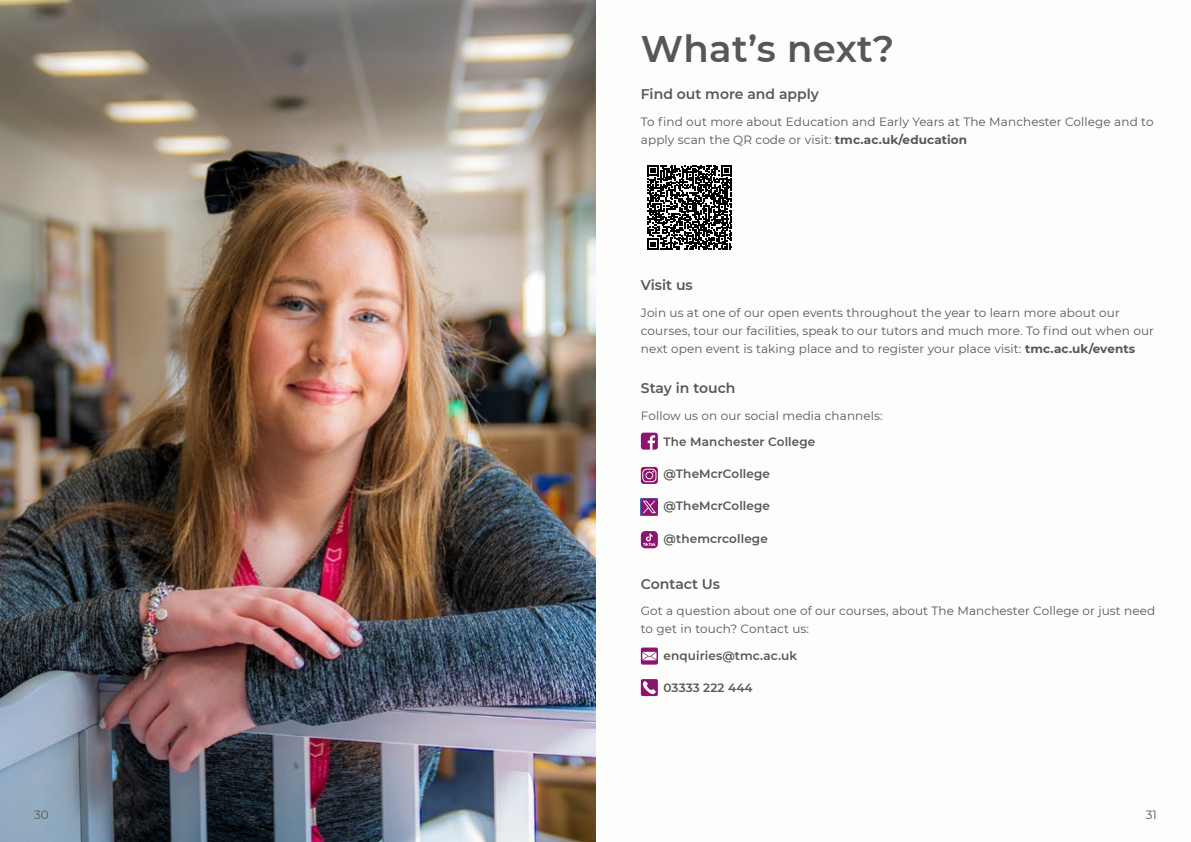
<style>
.page{position:relative;width:1191px;height:842px;background:#fff}
.page>*{position:absolute;margin:0;border:0;box-sizing:border-box;transform-origin:0 0}
.Page_Titles{font:600 37px "Montserrat";letter-spacing:.01em;color:#575756}
.Body_1st_Para{font:600 14px "Montserrat";color:#575756}
.Body_Copy{font:12px/18px "Montserrat";letter-spacing:.01em;color:#575756}
.Body_Copy_Social_Contact{font:600 12px "Montserrat";letter-spacing:.01em;color:#575756}
.s1{font-weight:700}
</style>
<div class="page">
<div style="left:595px;top:0;width:596px;height:842px;background:#fdfdfb"></div>
<svg style="left:647px;top:165px;width:85px;height:85px"></svg>
<svg style="left:641px;top:433px;width:17px;height:17px"></svg>
<svg style="left:641px;top:467px;width:17px;height:17px"></svg>
<svg style="left:641px;top:498px;width:17px;height:17px"></svg>
<svg style="left:643px;top:501px;width:13px;height:12px"></svg>
<div style="left:641px;top:531px;width:17px;height:17px;background:#8e1371;border-radius:4px"></div>
<svg style="left:643px;top:533px;width:12px;height:13px"></svg>
<svg style="left:641px;top:647px;width:17px;height:18px"></svg>
<svg style="left:641px;top:679px;width:17px;height:17px"></svg>
<img style="left:0;top:0;width:595px;height:842px">
<p class="Page_Titles" style="left:641px;top:22px;width:255px">What’s next?</p>
<p class="Body_1st_Para" style="left:641px;top:84px;width:179px">Find out more and apply</p>
<p class="Body_Copy" style="left:641px;top:112px;width:514px">To find out more about Education and Early Years at The Manchester College and to apply scan the QR code or visit: <span class="s1">tmc.ac.uk/education</span></p>
<p class="Body_1st_Para" style="left:641px;top:275px;width:53px">Visit us</p>
<p class="Body_Copy" style="left:641px;top:303px;width:514px">Join us at one of our open events throughout the year to learn more about our courses, tour our facilities, speak to our tutors and much more. To find out when our next open event is taking place and to register your place visit: <span class="s1">tmc.ac.uk/events</span></p>
<p class="Body_1st_Para" style="left:641px;top:378px;width:96px">Stay in touch</p>
<p class="Body_Copy" style="left:641px;top:406px;width:243px">Follow us on our social media channels:</p>
<p class="Body_Copy_Social_Contact" style="left:663px;top:433px;width:153px">The Manchester College</p>
<p class="Body_Copy_Social_Contact" style="left:663px;top:465px;width:108px">@TheMcrCollege</p>
<p class="Body_Copy_Social_Contact" style="left:663px;top:498px;width:108px">@TheMcrCollege</p>
<p class="Body_Copy_Social_Contact" style="left:663px;top:530px;width:106px">@themcrcollege</p>
<p class="Body_1st_Para" style="left:641px;top:574px;width:81px">Contact Us</p>
<p class="Body_Copy" style="left:641px;top:601px;width:516px">Got a question about one of our courses, about The Manchester College or just need to get in touch? Contact us:</p>
<p class="Body_Copy_Social_Contact" style="left:663px;top:647px;width:135px">enquiries@tmc.ac.uk</p>
<p class="Body_Copy_Social_Contact" style="left:663px;top:679px;width:91px">03333 222 444</p>
<p class="Body_Copy" style="left:34px;top:806px;width:16px">30</p>
<p class="Body_Copy" style="left:1145px;top:806px;width:13px">31</p>
</div>
